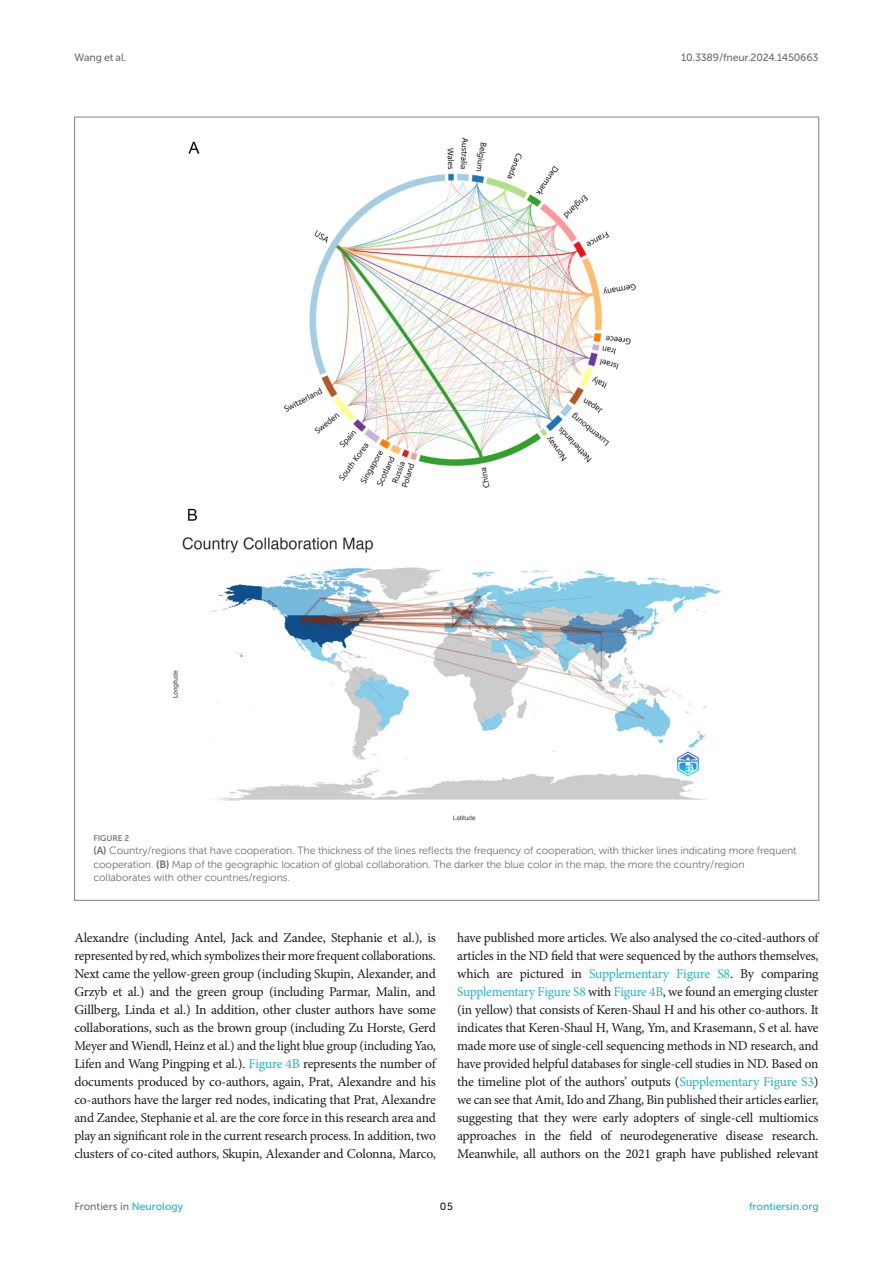
<style>
.page{position:relative;width:893px;height:1263px;background:#fff}
.page>*{position:absolute;margin:0;border:0;box-sizing:border-box;transform-origin:0 0}
.TEXT{font:13.5px/18px "Minion Pro";letter-spacing:-.02em;color:#1b1c1b;text-align:justify}
.FIG_LEG{font:10.5px/13.5px "Museo Sans 300";letter-spacing:-.01em;color:#706f70}
.t1{font:10.5px "Museo Sans 500";letter-spacing:-.015em;color:#706f70}
.t2{font:10.5px "Museo Sans 500";color:#1db5c3}
.t3{font:10.5px "Museo Sans 500";color:#1b1c1b}
.FIG_HD{font:8.25px "Museo Sans 700";letter-spacing:-.01em;color:#7e7f7f}
.s1{font-family:"Museo Sans 700"}
.s2{color:#1db5c3}
</style>
<div class="page">
<img style="left:172px;top:137px;width:550px;height:684px">
<p class="t1" style="left:74px;top:51px;width:53px">Wang et al.</p>
<p class="t1" style="left:681px;top:51px;width:139px">10.3389/fneur.2024.1450663</p>
<p class="FIG_HD" style="left:94px;top:833px;width:37px">FIGURE 2</p>
<p class="FIG_LEG" style="left:94px;top:844px;width:705px"><span class="s1">(A)</span> Country/regions that have cooperation. The thickness of the lines reflects the frequency of cooperation, with thicker lines indicating more frequent cooperation. <span class="s1">(B)</span> Map of the geographic location of global collaboration. The darker the blue color in the map, the more the country/region collaborates with other countries/regions.</p>
<p class="TEXT" style="left:74px;top:929px;width:363px">Alexandre (including Antel, Jack and Zandee, Stephanie et al.), is represented by red, which symbolizes their more frequent collaborations.<br>Next came the yellow-green group (including Skupin, Alexander, and Grzyb et al.) and the green group (including Parmar, Malin, and Gillberg, Linda et al.) In addition, other cluster authors have some collaborations, such as the brown group (including Zu Horste, Gerd Meyer and Wiendl, Heinz et al.) and the light blue group (including Yao, Lifen and Wang Pingping et al.). <span class="s2">Figure 4B</span> represents the number of documents produced by co-authors, again, Prat, Alexandre and his co-authors have the larger red nodes, indicating that Prat, Alexandre and Zandee, Stephanie et al. are the core force in this research area and play an significant role in the current research process. In addition, two clusters of co-cited authors, Skupin, Alexander and Colonna, Marco,</p>
<p class="TEXT" style="left:457px;top:929px;width:363px">have published more articles. We also analysed the co-cited-authors of articles in the ND field that were sequenced by the authors themselves, which are pictured in <span class="s2">Supplementary Figure S8</span>. By comparing <span class="s2">Supplementary Figure S8</span> with <span class="s2">Figure 4B</span>, we found an emerging cluster (in yellow) that consists of Keren-Shaul H and his other co-authors. It indicates that Keren-Shaul H, Wang, Ym, and Krasemann, S et al. have made more use of single-cell sequencing methods in ND research, and have provided helpful databases for single-cell studies in ND. Based on the timeline plot of the authors’ outputs (<span class="s2">Supplementary Figure S3</span>) we can see that Amit, Ido and Zhang, Bin published their articles earlier, suggesting that they were early adopters of single-cell multiomics approaches in the field of neurodegenerative disease research.<br>Meanwhile, all authors on the 2021 graph have published relevant</p>
<p class="t1" style="left:74px;top:1200px;width:110px">Frontiers in <span class="s2">Neurology</span></p>
<p class="t3" style="left:440px;top:1200px;width:14px">05</p>
<p class="t2" style="left:749px;top:1200px;width:71px">frontiersin.org</p>
</div>
